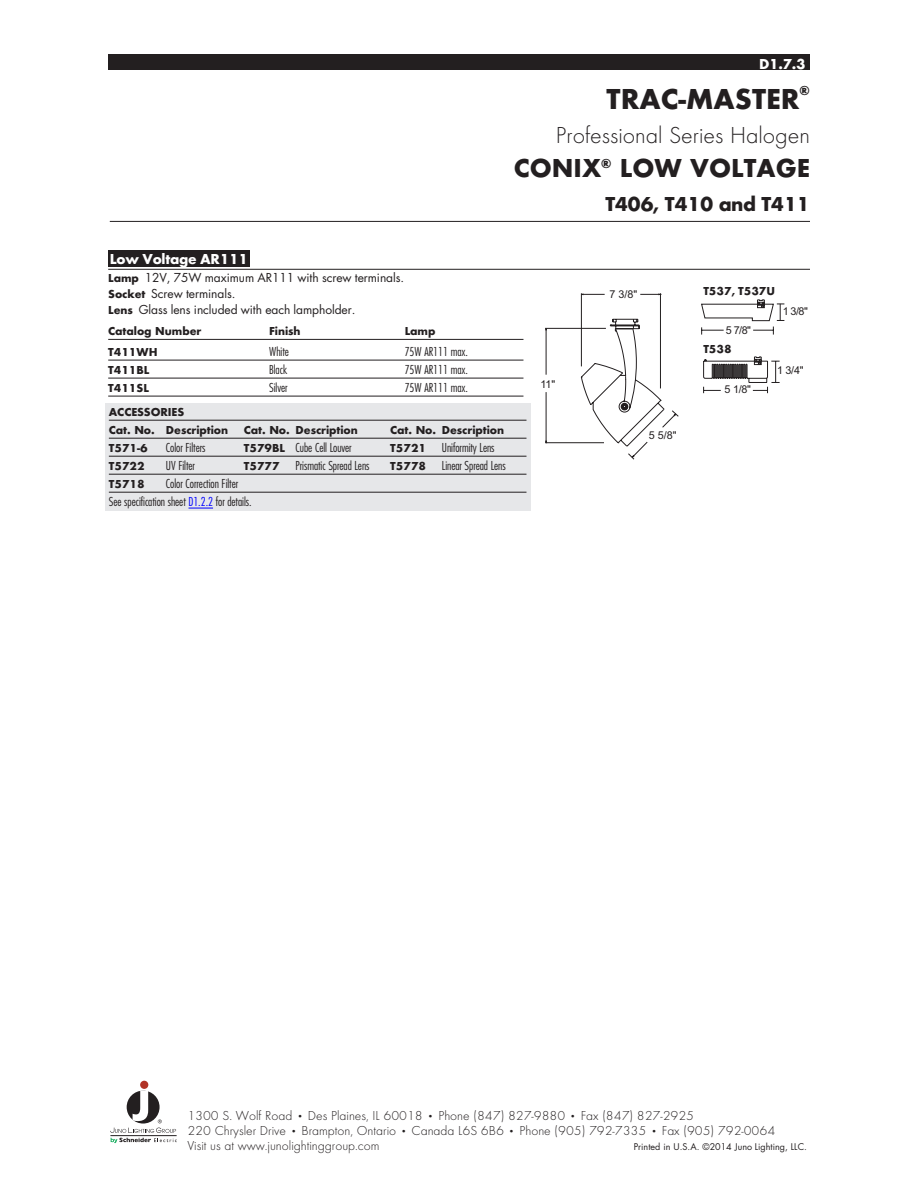
<style>
.page{position:relative;width:918px;height:1188px;background:#fff}
.page>*{position:absolute;margin:0;border:0;box-sizing:border-box;transform-origin:0 0}
.t1{font:30px "Futura Bold DTC";color:#231f20}
.t2{font:27px "Futura Bold DTC";color:#231f20}
.t3{font:24px "Futura Light DTC";color:#231f20}
.t4{font:21px "Futura Bold DTC";letter-spacing:-.025em;color:#231f20}
.Subheads_w_rule{font:15px "Futura Bold DTC";letter-spacing:-.015em;color:#fff}
.t5{font:13.5px/15px "Futura Light DTC";color:#231f20}
.t6{font:13.5px "Futura Bold DTC";color:#231f20}
.t7{font:300 condensed 12px "Futura";letter-spacing:-.005em;color:#231f20}
.Body-Futura_Lt{font:12px "Futura Bold DTC";letter-spacing:-.005em;color:#231f20}
.Body-Futura_Lt-2{font:12px "Futura";letter-spacing:-.005em;color:#231f20}
.t8{font:10.8px "Arial";color:#231f20}
.t9{font:9px "Futura";color:#231f20}
.s1{font-family:"Futura Bold DTC"}
.s2{font-family:"Futura Bold DTC";font-weight:400;font-stretch:normal}
.s3{color:#00f}
</style>
<div class="page">
<hr style="left:110px;top:221px;width:700px;height:1px;background:#231f20">
<div style="left:108px;top:54px;width:702px;height:16px;background:#231f20"></div>
<div style="left:108px;top:251px;width:142px;height:16px;background:#231f20"></div>
<hr style="left:581px;top:293px;width:1px;height:73px;background:#231f20">
<hr style="left:660px;top:293px;width:1px;height:95px;background:#231f20">
<svg style="left:545px;top:294px;width:133px;height:166px"></svg>
<hr style="left:108px;top:269px;width:702px;height:1px;background:#231f20">
<div style="left:105px;top:404px;width:426px;height:107px;background:#e6e7e9"></div>
<hr style="left:109px;top:420px;width:417px;height:1px;background:#231f20">
<hr style="left:109px;top:438px;width:417px;height:1px;background:#231f20">
<hr style="left:109px;top:456px;width:417px;height:1px;background:#231f20">
<hr style="left:109px;top:474px;width:417px;height:1px;background:#231f20">
<hr style="left:109px;top:492px;width:417px;height:1px;background:#231f20">
<svg style="left:189px;top:508px;width:24px;height:1px"></svg>
<hr style="left:108px;top:339px;width:415px;height:1px;background:#231f20">
<hr style="left:108px;top:360px;width:415px;height:1px;background:#231f20">
<hr style="left:108px;top:378px;width:415px;height:1px;background:#231f20">
<hr style="left:108px;top:396px;width:415px;height:1px;background:#231f20">
<div style="left:140px;top:1081px;width:8px;height:8px;background:#b13326;border-radius:50%"></div>
<svg style="left:110px;top:1090px;width:67px;height:53px"></svg>
<svg style="left:701px;top:327px;width:23px;height:8px"></svg>
<svg style="left:753px;top:327px;width:21px;height:8px"></svg>
<svg style="left:701px;top:300px;width:83px;height:21px"></svg>
<svg style="left:703px;top:357px;width:77px;height:37px"></svg>
<p class="Subheads_w_rule" style="left:759px;top:55px;width:48px">D1.7.3</p>
<p class="t1" style="left:607px;top:81px;width:195px">TRAC-MASTER</p>
<p class="t6" style="left:800px;top:83px;width:12px">®</p>
<p class="t3" style="left:556px;top:122px;width:256px">Professional Series Halogen</p>
<p class="t2" style="left:514px;top:152px;width:298px">CONIX<sup>®</sup> LOW VOLTAGE</p>
<p class="t4" style="left:605px;top:191px;width:206px">T406, T410 and T411</p>
<p class="Subheads_w_rule" style="left:110px;top:250px;width:140px">Low Voltage AR111</p>
<p class="Body-Futura_Lt-2" style="left:108px;top:269px;width:298px"><span class="s1">Lamp</span> 12V, 75W maximum AR111 with screw terminals.</p>
<p class="Body-Futura_Lt-2" style="left:108px;top:285px;width:129px"><span class="s1">Socket</span> Screw terminals.</p>
<p class="Body-Futura_Lt-2" style="left:108px;top:302px;width:249px"><span class="s1">Lens</span> Glass lens included with each lampholder.</p>
<p class="Body-Futura_Lt" style="left:108px;top:324px;width:95px">Catalog Number</p>
<p class="Body-Futura_Lt" style="left:269px;top:324px;width:33px">Finish</p>
<p class="Body-Futura_Lt" style="left:405px;top:324px;width:32px">Lamp</p>
<p class="Body-Futura_Lt" style="left:108px;top:345px;width:51px">T411WH</p>
<p class="t7" style="left:269px;top:344px;width:21px">White</p>
<p class="t7" style="left:405px;top:344px;width:65px">75W AR111 max.</p>
<p class="Body-Futura_Lt" style="left:108px;top:363px;width:43px">T411BL</p>
<p class="t7" style="left:269px;top:362px;width:20px">Black</p>
<p class="t7" style="left:405px;top:362px;width:65px">75W AR111 max.</p>
<p class="Body-Futura_Lt" style="left:108px;top:381px;width:42px">T411SL</p>
<p class="t7" style="left:269px;top:380px;width:20px">Silver</p>
<p class="t7" style="left:405px;top:380px;width:65px">75W AR111 max.</p>
<p class="Body-Futura_Lt" style="left:109px;top:405px;width:77px">ACCESSORIES</p>
<p class="Body-Futura_Lt" style="left:109px;top:423px;width:121px">Cat. No. Description</p>
<p class="Body-Futura_Lt" style="left:244px;top:423px;width:116px">Cat. No. Description</p>
<p class="Body-Futura_Lt" style="left:390px;top:423px;width:115px">Cat. No. Description</p>
<p class="Body-Futura_Lt" style="left:109px;top:441px;width:40px">T571-6</p>
<p class="t7" style="left:166px;top:440px;width:41px">Color Filters</p>
<p class="t7" style="left:244px;top:440px;width:109px"><span class="s2">T579BL</span> Cube Cell Louver</p>
<p class="Body-Futura_Lt" style="left:390px;top:441px;width:37px">T5721</p>
<p class="t7" style="left:442px;top:440px;width:54px">Uniformity Lens</p>
<p class="Body-Futura_Lt" style="left:109px;top:459px;width:37px">T5722</p>
<p class="t7" style="left:166px;top:458px;width:31px">UV Filter</p>
<p class="Body-Futura_Lt" style="left:244px;top:459px;width:37px">T5777</p>
<p class="t7" style="left:296px;top:458px;width:75px">Prismatic Spread Lens</p>
<p class="Body-Futura_Lt" style="left:390px;top:459px;width:37px">T5778</p>
<p class="t7" style="left:442px;top:458px;width:65px">Linear Spread Lens</p>
<p class="Body-Futura_Lt" style="left:109px;top:477px;width:37px">T5718</p>
<p class="t7" style="left:166px;top:476px;width:74px">Color Correction Filter</p>
<p class="t7" style="left:109px;top:494px;width:144px">See specification sheet <span class="s3">D1.2.2</span> for details.</p>
<p class="t8" style="left:540px;top:378px;width:17px">11"</p>
<p class="t8" style="left:609px;top:288px;width:29px">7 3/8"</p>
<p class="t8" style="left:649px;top:429px;width:29px">5 5/8"</p>
<p class="Body-Futura_Lt" style="left:703px;top:284px;width:73px">T537, T537U</p>
<p class="t8" style="left:726px;top:323px;width:27px">5 7/8"</p>
<p class="Body-Futura_Lt" style="left:703px;top:341px;width:30px">T538</p>
<p class="t8" style="left:783px;top:304px;width:27px">1 3/8"</p>
<p class="t8" style="left:725px;top:383px;width:28px">5 1/8"</p>
<p class="t8" style="left:777px;top:365px;width:28px">1 3/4"</p>
<p class="t5" style="left:187px;top:1108px;width:589px">1300 S. Wolf Road • Des Plaines, IL 60018 • Phone (847) 827-9880 • Fax (847) 827-2925<br>220 Chrysler Drive • Brampton, Ontario • Canada L6S 6B6 • Phone (905) 792-7335 • Fax (905) 792-0064<br>Visit us at www.junolightinggroup.com</p>
<p class="t9" style="left:634px;top:1140px;width:175px">Printed in U.S.A. ©2014 Juno Lighting, LLC.</p>
</div>
